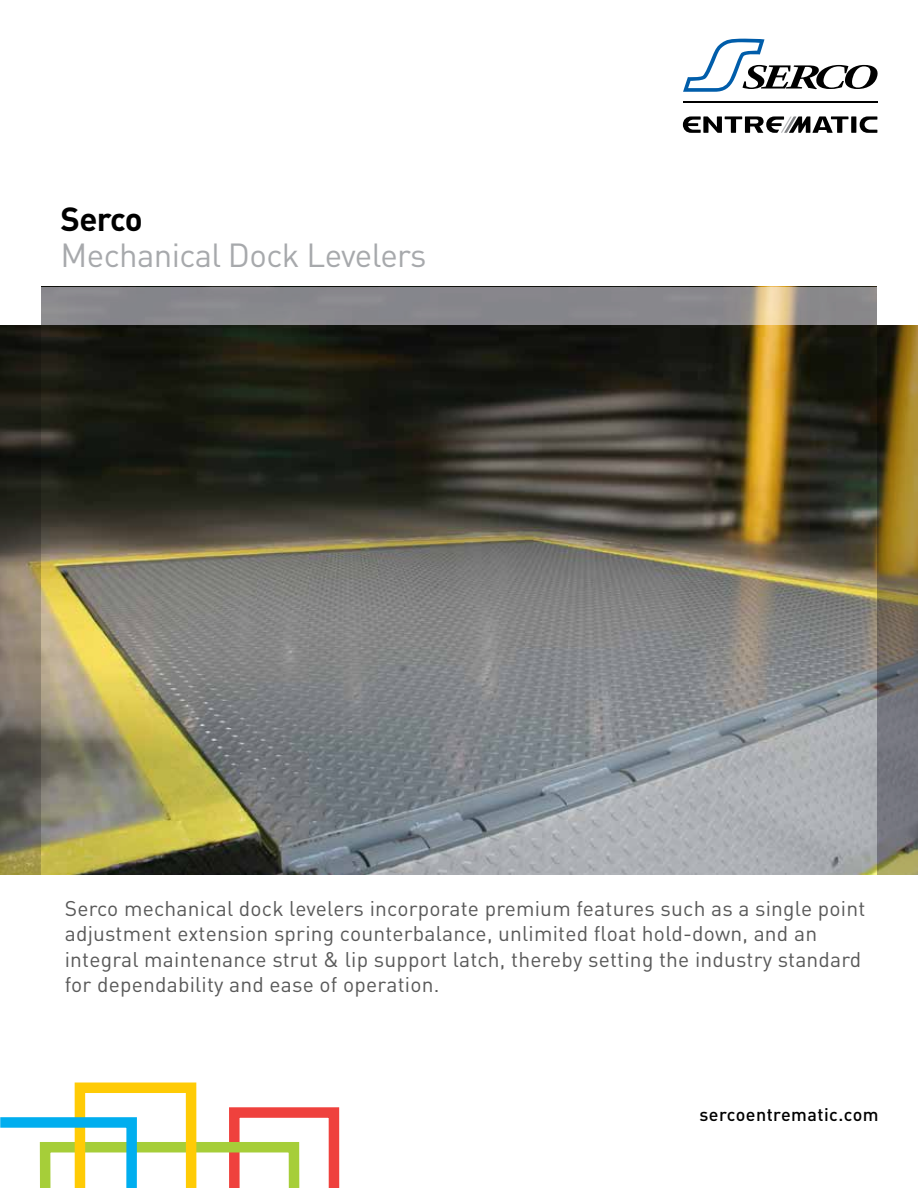
<style>
.page{position:relative;width:918px;height:1188px;background:#fff}
.page>*{position:absolute;margin:0;border:0;box-sizing:border-box;transform-origin:0 0}
.t1{font:33px "DIN Pro";letter-spacing:-.02em;color:#a7a9ac}
.t2{font:700 33px "DIN Pro";letter-spacing:-.03em;color:#000}
.t3{font:21px/25.2px "DIN Pro";letter-spacing:.01em;color:#595959}
.t4{font:500 18px "DIN Pro";letter-spacing:.025em;color:#000}
</style>
<div class="page">
<svg style="left:0;top:1083px;width:339px;height:105px"></svg>
<svg style="left:860px;top:116px;width:17px;height:17px"></svg>
<div style="left:851px;top:116px;width:5px;height:17px;background:#000"></div>
<svg style="left:683px;top:116px;width:166px;height:17px"></svg>
<hr style="left:683px;top:102px;width:194px;height:1px;background:#000">
<svg style="left:683px;top:39px;width:195px;height:53px"></svg>
<img style="left:40px;top:324px;width:838px;height:550px">
<svg style="left:0;top:325px;width:40px;height:549px;background:#565043"></svg>
<svg style="left:878px;top:325px;width:40px;height:549px;background:#776a46"></svg>
<div style="left:0;top:287px;width:918px;height:37px;background:#88878c"></div>
<div style="left:0;top:279px;width:40px;height:45px;background:#fff"></div>
<div style="left:878px;top:273px;width:40px;height:51px;background:#fff"></div>
<h1 class="t2" style="left:61px;top:192px;width:84px">Serco</h1>
<h1 class="t1" style="left:61px;top:229px;width:368px">Mechanical Dock Levelers</h1>
<p class="t3" style="left:65px;top:894px;width:802px">Serco mechanical dock levelers incorporate premium features such as a single point adjustment extension spring counterbalance, unlimited float hold-down, and an integral maintenance strut &amp; lip support latch, thereby setting the industry standard for dependability and ease of operation.</p>
<p class="t4" style="left:699px;top:1100px;width:181px">sercoentrematic.com</p>
</div>
